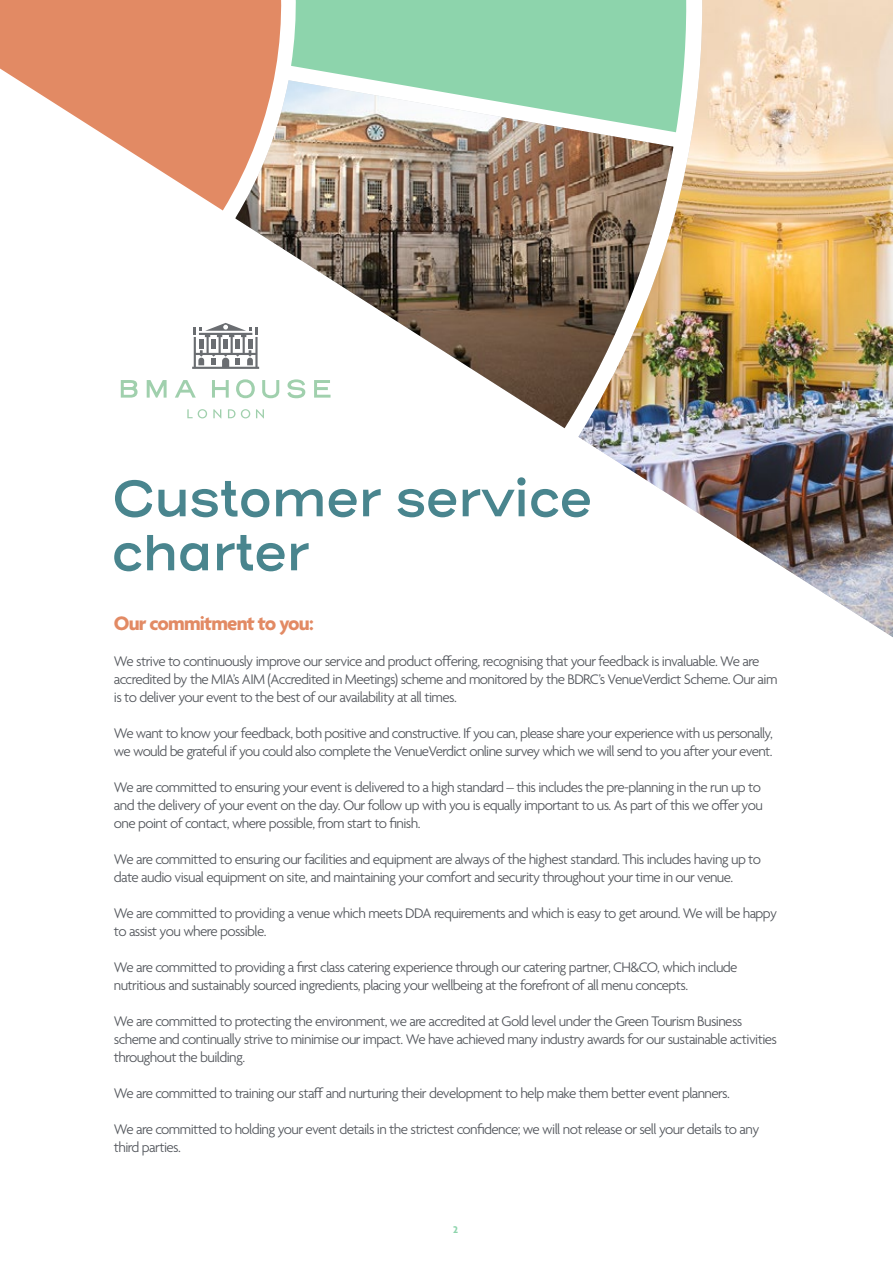
<style>
.page{position:relative;width:893px;height:1263px;background:#fff}
.page>*{position:absolute;margin:0;border:0;box-sizing:border-box;transform-origin:0 0}
.t1{font:51px/54px "Henderson Sans Bas Sm Bd";letter-spacing:-.04em;color:#49858e}
.t2{font:700 21px "Agenda";letter-spacing:-.04em;color:#e28a64}
.t3{font:300 15px/18px "Agenda";letter-spacing:-.04em;color:#52555b}
.t4{font:700 10.5px "Agenda";color:#8dd4ac}
</style>
<div class="page">
<svg style="left:121px;top:380px;width:108px;height:18px"></svg>
<svg style="left:187px;top:409px;width:48px;height:9px"></svg>
<svg style="left:192px;top:323px;width:43px;height:46px"></svg>
<svg style="left:0;top:0;width:282px;height:210px;fill:#e28a64"></svg>
<img style="left:578px;top:0;width:315px;height:637px">
<div style="left:291px;top:0;width:401px;height:132px;background:#8dd4ac"></div>
<img style="left:235px;top:80px;width:438px;height:348px">
<h1 class="t1" style="left:111px;top:473px;width:483px">Customer service charter</h1>
<h2 class="t2" style="left:114px;top:612px;width:201px">Our commitment to you:</h2>
<p class="t3" style="left:114px;top:653px;width:665px">We strive to continuously improve our service and product offering, recognising that your feedback is invaluable. We are accredited by the MIA’s AIM (Accredited in Meetings) scheme and monitored by the BDRC’s VenueVerdict Scheme. Our aim is to deliver your event to the best of our availability at all times.</p>
<p class="t3" style="left:114px;top:725px;width:660px">We want to know your feedback, both positive and constructive. If you can, please share your experience with us personally, we would be grateful if you could also complete the VenueVerdict online survey which we will send to you after your event.</p>
<p class="t3" style="left:114px;top:779px;width:650px">We are committed to ensuring your event is delivered to a high standard – this includes the pre-planning in the run up to and the delivery of your event on the day. Our follow up with you is equally important to us. As part of this we offer you one point of contact, where possible, from start to finish.</p>
<p class="t3" style="left:114px;top:851px;width:649px">We are committed to ensuring our facilities and equipment are always of the highest standard. This includes having up to date audio visual equipment on site, and maintaining your comfort and security throughout your time in our venue.</p>
<p class="t3" style="left:114px;top:905px;width:665px">We are committed to providing a venue which meets DDA requirements and which is easy to get around. We will be happy to assist you where possible.</p>
<p class="t3" style="left:114px;top:959px;width:625px">We are committed to providing a first class catering experience through our catering partner, CH&amp;CO, which include nutritious and sustainably sourced ingredients, placing your wellbeing at the forefront of all menu concepts.</p>
<p class="t3" style="left:114px;top:1013px;width:665px">We are committed to protecting the environment, we are accredited at Gold level under the Green Tourism Business scheme and continually strive to minimise our impact. We have achieved many industry awards for our sustainable activities throughout the building.</p>
<p class="t3" style="left:114px;top:1085px;width:617px">We are committed to training our staff and nurturing their development to help make them better event planners.</p>
<p class="t3" style="left:114px;top:1121px;width:647px">We are committed to holding your event details in the strictest confidence; we will not release or sell your details to any third parties.</p>
<p class="t4" style="left:453px;top:1224px;width:6px">2</p>
</div>
